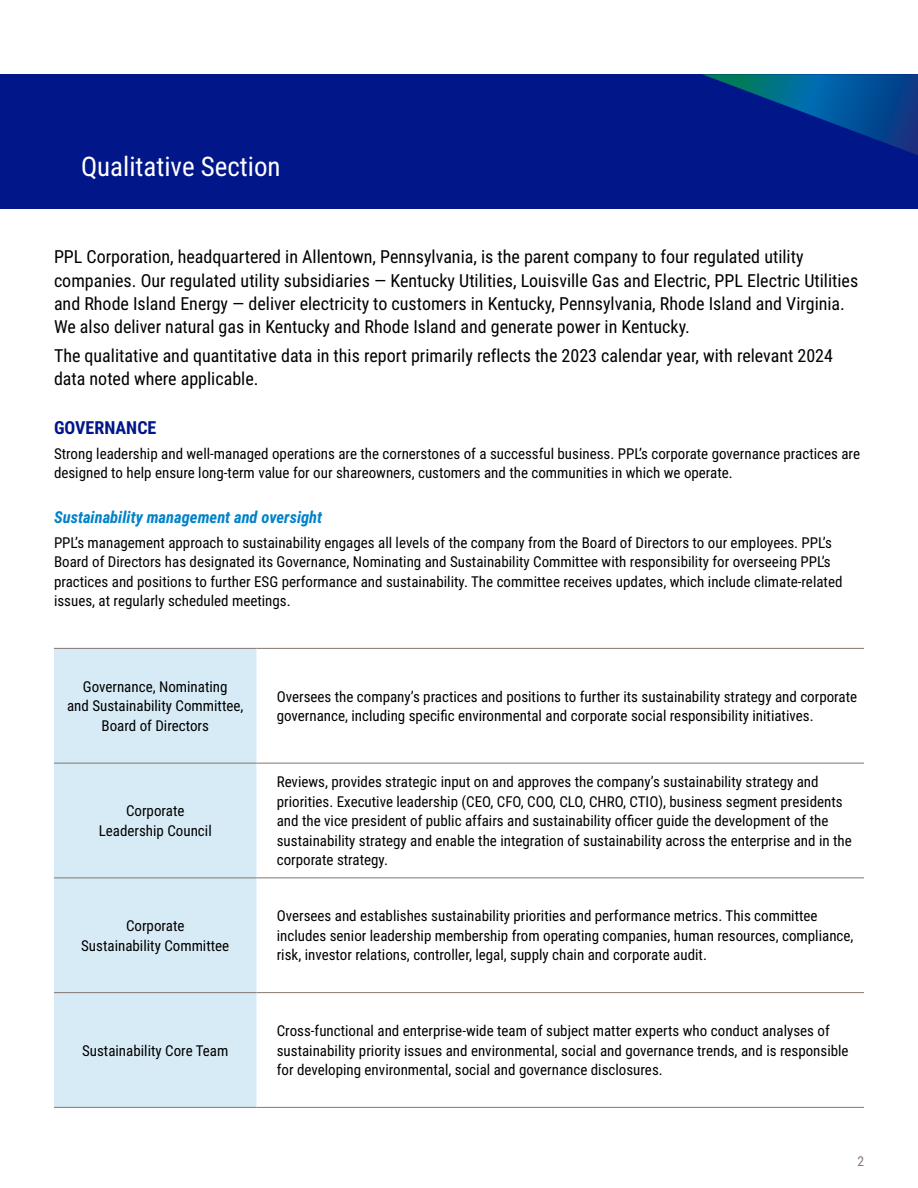
<style>
.page{position:relative;width:918px;height:1188px;background:#fff}
.page>*{position:absolute;margin:0;border:0;box-sizing:border-box;transform-origin:0 0}
.t1{font:27px "Roboto Condensed";color:#fff}
.t2{font:18px/23.2px "Roboto Condensed";color:#000}
.t3{font:700 18px "Roboto Condensed";color:#001689}
.t4{font:italic 700 16.5px "Roboto Condensed";color:#0082c9}
.t5{font:15px/19.5px "Roboto Condensed";color:#000}
.t6{font:13.5px "Roboto Condensed";color:#847770}
</style>
<div class="page">
<div style="left:0;top:74px;width:918px;height:135px;background:#001689"></div>
<div style="left:54px;top:649px;width:202px;height:458px;background:#d7ebf6"></div>
<hr style="left:54px;top:648px;width:202px;height:1px;background:#847770">
<hr style="left:54px;top:763px;width:202px;height:1px;background:#847770">
<hr style="left:54px;top:878px;width:202px;height:1px;background:#847770">
<hr style="left:54px;top:992px;width:202px;height:1px;background:#847770">
<hr style="left:54px;top:1107px;width:202px;height:1px;background:#847770">
<hr style="left:256px;top:648px;width:608px;height:1px;background:#847770">
<hr style="left:256px;top:763px;width:608px;height:1px;background:#847770">
<hr style="left:256px;top:878px;width:608px;height:1px;background:#847770">
<hr style="left:256px;top:992px;width:608px;height:1px;background:#847770">
<hr style="left:256px;top:1107px;width:608px;height:1px;background:#847770">
<svg style="left:702px;top:74px;width:216px;height:81px"></svg>
<h1 class="t1" style="left:81px;top:147px;width:201px">Qualitative Section</h1>
<p class="t2" style="left:54px;top:245px;width:806px">PPL Corporation, headquartered in Allentown, Pennsylvania, is the parent company to four regulated utility companies. Our regulated utility subsidiaries — Kentucky Utilities, Louisville Gas and Electric, PPL Electric Utilities and Rhode Island Energy — deliver electricity to customers in Kentucky, Pennsylvania, Rhode Island and Virginia.<br>We also deliver natural gas in Kentucky and Rhode Island and generate power in Kentucky.</p>
<p class="t2" style="left:54px;top:343px;width:781px">The qualitative and quantitative data in this report primarily reflects the 2023 calendar year, with relevant 2024 data noted where applicable.</p>
<p class="t3" style="left:54px;top:415px;width:104px">GOVERNANCE</p>
<p class="t5" style="left:54px;top:443px;width:808px">Strong leadership and well-managed operations are the cornerstones of a successful business. PPL’s corporate governance practices are designed to help ensure long-term value for our shareowners, customers and the communities in which we operate.</p>
<p class="t4" style="left:54px;top:505px;width:270px">Sustainability management and oversight</p>
<p class="t5" style="left:54px;top:532px;width:790px">PPL’s management approach to sustainability engages all levels of the company from the Board of Directors to our employees. PPL’s Board of Directors has designated its Governance, Nominating and Sustainability Committee with responsibility for overseeing PPL’s practices and positions to further ESG performance and sustainability. The committee receives updates, which include climate-related issues, at regularly scheduled meetings.</p>
<p class="t5" style="left:67px;top:676px;width:178px;text-align:center">Governance, Nominating<br>and Sustainability Committee,<br>Board of Directors</p>
<p class="t5" style="left:277px;top:686px;width:582px">Oversees the company’s practices and positions to further its sustainability strategy and corporate governance, including specific environmental and corporate social responsibility initiatives.</p>
<p class="t5" style="left:99px;top:801px;width:115px;text-align:center">Corporate<br>Leadership Council</p>
<p class="t5" style="left:277px;top:771px;width:577px">Reviews, provides strategic input on and approves the company’s sustainability strategy and priorities. Executive leadership (CEO, CFO, COO, CLO, CHRO, CTIO), business segment presidents and the vice president of public affairs and sustainability officer guide the development of the sustainability strategy and enable the integration of sustainability across the enterprise and in the corporate strategy.</p>
<p class="t5" style="left:81px;top:915px;width:150px;text-align:center">Corporate<br>Sustainability Committee</p>
<p class="t5" style="left:277px;top:906px;width:578px">Oversees and establishes sustainability priorities and performance metrics. This committee includes senior leadership membership from operating companies, human resources, compliance, risk, investor relations, controller, legal, supply chain and corporate audit.</p>
<p class="t5" style="left:82px;top:1040px;width:148px">Sustainability Core Team</p>
<p class="t5" style="left:277px;top:1020px;width:573px">Cross-functional and enterprise-wide team of subject matter experts who conduct analyses of sustainability priority issues and environmental, social and governance trends, and is responsible for developing environmental, social and governance disclosures.</p>
<p class="t6" style="left:857px;top:1152px;width:8px">2</p>
</div>
